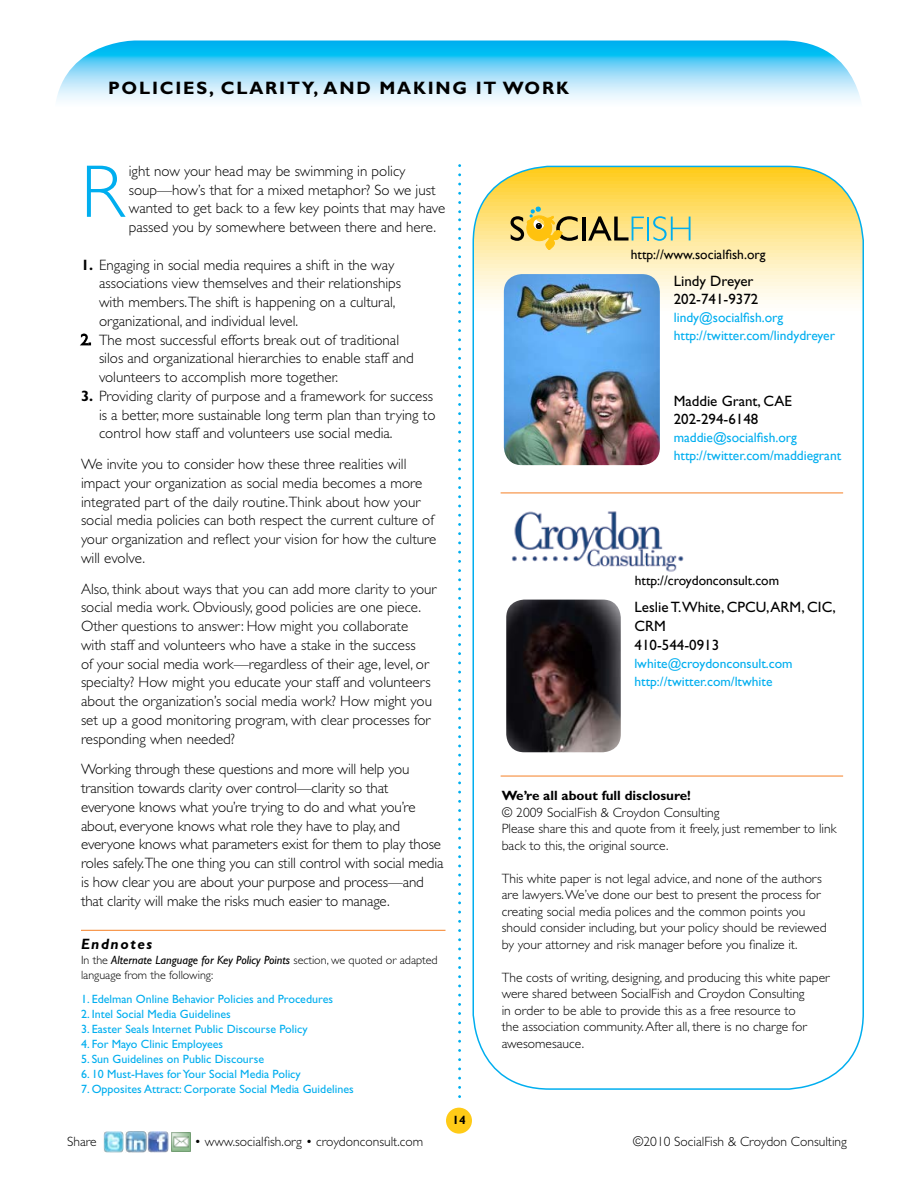
<style>
.page{position:relative;width:918px;height:1188px;background:#fff}
.page>*{position:absolute;margin:0;border:0;box-sizing:border-box;transform-origin:0 0}
.t1{font:300 75px "Gill Sans Std";color:#00aeef}
.t2{font:700 18px "Gill Sans Std";letter-spacing:.1em;color:#000}
.t3{font:300 15px/18.8px "Gill Sans Std";color:#000}
.t4{font:15px/18.8px "Gill Sans Std";color:#000}
.t5{font:italic 700 15px "Gill Sans Std";letter-spacing:.1em;color:#000}
.t6{font:300 13.5px/16.5px "Gill Sans Std";color:#000}
.t7{font:13.5px/18px "Gill Sans";color:#00aeef}
.t8{font:13.5px/18px "Gill Sans Std";color:#00aeef}
.t9{font:13.5px "Gill Sans";color:#000}
.t10{font:700 13.5px "Gill Sans Std";color:#000}
.t11{font:12px "Gill Sans Std";color:#00aeef}
.t12{font:300 12px/15px "Gill Sans Std";color:#000}
.t13{font:700 12px "Gill Sans Std";color:#000}
.s1{font-weight:700}
.s2{font-weight:400;font-style:italic}
</style>
<div class="page">
<div style="left:446px;top:1108px;width:26px;height:26px;background:#ffcb17;border-radius:50%"></div>
<svg style="left:57px;top:40px;width:804px;height:126px"></svg>
<img style="left:103px;top:1132px;width:43px;height:20px">
<img style="left:148px;top:1132px;width:20px;height:20px">
<img style="left:172px;top:1132px;width:19px;height:19px">
<svg style="left:458px;top:210px;width:3px;height:11px"></svg>
<svg style="left:80px;top:333px;width:11px;height:13px"></svg>
<svg style="left:473px;top:166px;width:390px;height:923px"></svg>
<hr style="left:582px;top:217px;width:4px;height:24px;background:#000">
<svg style="left:588px;top:216px;width:56px;height:25px"></svg>
<hr style="left:647px;top:217px;width:2px;height:24px;background:#00aeef">
<svg style="left:653px;top:216px;width:38px;height:25px"></svg>
<svg style="left:511px;top:207px;width:67px;height:43px;background:#dec261"></svg>
<img style="left:504px;top:274px;width:156px;height:191px">
<img style="left:507px;top:506px;width:181px;height:69px">
<img style="left:506px;top:600px;width:115px;height:152px">
<hr style="left:501px;top:776px;width:342px;height:1px;background:#f58025">
<hr style="left:501px;top:493px;width:342px;height:1px;background:#f58025">
<hr style="left:81px;top:930px;width:365px;height:1px;background:#f58025">
<p class="t2" style="left:108px;top:77px;width:15px">Pol</p>
<p class="t2" style="left:152px;top:77px;width:21px">icIes</p>
<p class="t2" style="left:209px;top:77px;width:42px">, Clar</p>
<p class="t2" style="left:279px;top:77px;width:61px">ity, and</p>
<p class="t2" style="left:379px;top:77px;width:191px">Makin g It Work</p>
<p class="t3" style="left:129px;top:162px;width:318px">ight now your head may be swimming in policy soup—how’s that for a mixed metaphor? So we just wanted to get back to a few key points that may have passed you by somewhere between there and here.</p>
<p class="t3" style="left:99px;top:255px;width:316px;text-indent:-18px"><span class="s1">1.</span> Engaging in social media requires a shift in the way associations view themselves and their relationships with members.The shift is happening on a cultural, organizational, and individual level.<br>The most successful efforts break out of traditional silos and organizational hierarchies to enable staff and volunteers to accomplish more together.</p>
<p class="t3" style="left:99px;top:387px;width:338px;text-indent:-18px"><span class="s1">3.</span> Providing clarity of purpose and a framework for success is a better, more sustainable long term plan than trying to control how staff and volunteers use social media.</p>
<p class="t3" style="left:81px;top:455px;width:357px">We invite you to consider how these three realities will impact your organization as social media becomes a more integrated part of the daily routine.Think about how your social media policies can both respect the current culture of your organization and reflect your vision for how the culture will evolve.</p>
<p class="t3" style="left:81px;top:579px;width:357px">Also, think about ways that you can add more clarity to your social media work. Obviously, good policies are one piece.<br>Other questions to answer: How might you collaborate with staff and volunteers who have a stake in the success<br>of your social media work—regardless of their age, level, or specialty? How might you educate your staff and volunteers about the organization’s social media work? How might you set up a good monitoring program, with clear processes for responding when needed?</p>
<p class="t3" style="left:81px;top:760px;width:364px">Working through these questions and more will help you transition towards clarity over control—clarity so that everyone knows what you’re trying to do and what you’re about, everyone knows what role they have to play, and everyone knows what parameters exist for them to play those roles safely.The one thing you can still control with social media is how clear you are about your purpose and process—and that clarity will make the risks much easier to manage.</p>
<h1 class="t1" style="left:81px;top:150px;width:44px">R</h1>
<p class="t5" style="left:81px;top:935px;width:73px">Endnotes</p>
<p class="t12" style="left:81px;top:953px;width:358px">In the <span class="s2">Alternate Language for Key Policy Points</span> section, we quoted or adapted language from the following:</p>
<p class="t11" style="left:81px;top:992px;width:254px">1. Edelman Online Behavior Policies and Procedures</p>
<p class="t11" style="left:81px;top:1007px;width:151px">2. Intel Social Media Guidelines</p>
<p class="t11" style="left:81px;top:1022px;width:228px">3. Easter Seals Internet Public Discourse Policy</p>
<p class="t11" style="left:81px;top:1037px;width:144px">4. For Mayo Clinic Employees</p>
<p class="t11" style="left:81px;top:1052px;width:185px">5. Sun Guidelines on Public Discourse</p>
<p class="t11" style="left:81px;top:1067px;width:221px">6. 10 Must-Haves for Your Social Media Policy</p>
<p class="t11" style="left:81px;top:1082px;width:274px">7. Opposites Attract: Corporate Social Media Guidelines</p>
<p class="t13" style="left:452px;top:1113px;width:15px">14</p>
<p class="t9" style="left:631px;top:247px;width:136px">http://www.socialfish.org</p>
<p class="t4" style="left:674px;top:271px;width:86px">Lindy Dreyer<br>202-741-9372</p>
<p class="t7" style="left:674px;top:309px;width:163px">lindy@socialfish.org http://twitter.com/lindydreyer</p>
<p class="t4" style="left:674px;top:391px;width:120px">Maddie Grant, CAE<br>202-294-6148</p>
<p class="t7" style="left:674px;top:429px;width:169px">maddie@socialfish.org http://twitter.com/maddiegrant</p>
<p class="t9" style="left:635px;top:573px;width:146px">http://croydonconsult.com</p>
<p class="t4" style="left:634px;top:598px;width:203px">Leslie T.White, CPCU, ARM, CIC,<br>CRM<br>410-544-0913</p>
<p class="t8" style="left:634px;top:654px;width:160px">lwhite@croydonconsult.com http://twitter.com/ltwhite</p>
<p class="t10" style="left:502px;top:788px;width:191px">We’re all about full disclosure!</p>
<p class="t6" style="left:502px;top:804px;width:336px">© 2009 SocialFish &amp; Croydon Consulting<br>Please share this and quote from it freely, just remember to link back to this, the original source.</p>
<p class="t6" style="left:502px;top:870px;width:326px">This white paper is not legal advice, and none of the authors are lawyers. We’ve done our best to present the process for creating social media polices and the common points you should consider including, but your policy should be reviewed by your attorney and risk manager before you finalize it.</p>
<p class="t6" style="left:502px;top:969px;width:330px">The costs of writing, designing, and producing this white paper were shared between SocialFish and Croydon Consulting<br>in order to be able to provide this as a free resource to<br>the association community. After all, there is no charge for awesomesauce.</p>
<p class="t6" style="left:67px;top:1133px;width:31px">Share</p>
<p class="t6" style="left:194px;top:1133px;width:230px">• www.socialfish.org • croydonconsult.com</p>
<p class="t6" style="left:633px;top:1133px;width:216px">©2010 SocialFish &amp; Croydon Consulting</p>
</div>
